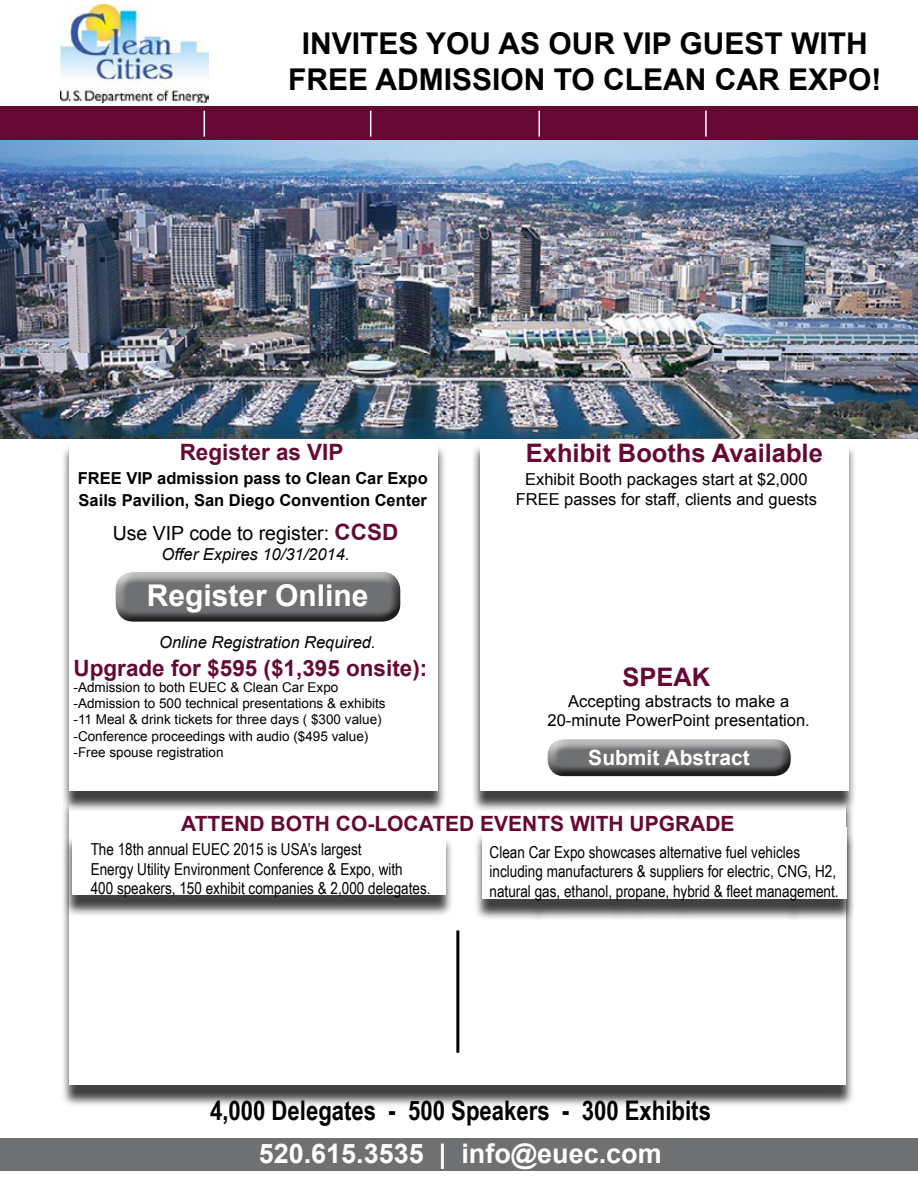
<style>
.page{position:relative;width:918px;height:1188px;background:#fff}
.page>*{position:absolute;margin:0;border:0;box-sizing:border-box;transform-origin:0 0}
.t1{font:700 30px "Arial";color:#000}
.t2{font:700 30px "Arial";color:#fff}
.t3{font:700 27px "Arial Narrow";color:#000}
.t4{font:700 27px "Arial";color:#fff}
.t5{font:700 25.5px "Arial";color:#650834}
.t6{font:700 22.5px "Arial";color:#650a35}
.t7{font:700 21px "Arial";color:#650834}
.t8{font:700 21px "Arial";color:#fff}
.t9{font:19.5px "Arial";color:#000}
.t10{font:16.5px "Arial Narrow";color:#000}
.t11{font:16.5px "Arial";color:#000}
.t12{font:700 16.5px/21.6px "Arial";color:#000}
.t13{font:italic 16.5px "Arial";color:#000}
.t14{font:13.5px "Arial";color:#000}
.s1{font-weight:700;font-size:22.5px;color:#650a35}
</style>
<div class="page">
<div style="left:61px;top:799px;width:793px;height:307px;background:#000;opacity:.75"></div>
<div style="left:70px;top:794px;width:776px;height:291px;background:#fff"></div>
<div style="left:471px;top:444px;width:386px;height:368px;background:#000;opacity:.75"></div>
<div style="left:480px;top:439px;width:368px;height:352px;background:#fff"></div>
<div style="left:0;top:1138px;width:918px;height:33px;background:#6f7072"></div>
<div style="left:61px;top:444px;width:386px;height:368px;background:#000;opacity:.75"></div>
<div style="left:69px;top:439px;width:369px;height:352px;background:#fff"></div>
<div style="left:64px;top:836px;width:390px;height:81px;background:#000;opacity:.75"></div>
<div style="left:72px;top:831px;width:374px;height:64px;background:#fff"></div>
<div style="left:0;top:106px;width:918px;height:35px;background:#650834"></div>
<svg style="left:204px;top:111px;width:1px;height:26px"></svg>
<svg style="left:370px;top:111px;width:1px;height:26px"></svg>
<hr style="left:538px;top:111px;width:2px;height:26px;background:#fff">
<hr style="left:705px;top:111px;width:2px;height:26px;background:#fff">
<div style="left:474px;top:832px;width:380px;height:90px;background:#000;opacity:.75"></div>
<div style="left:482px;top:827px;width:364px;height:72px;background:#fff"></div>
<hr style="left:456px;top:930px;width:3px;height:123px;background:#000">
<div style="left:541px;top:740px;width:261px;height:39px;background:#000;opacity:.75"></div>
<img style="left:60px;top:5px;width:149px;height:97px">
<div style="left:104px;top:563px;width:302px;height:57px;background:#fff;opacity:.75"></div>
<div style="left:110px;top:574px;width:302px;height:49px;background:#000;opacity:.75"></div>
<img style="left:0;top:140px;width:918px;height:299px">
<p class="t1" style="left:302px;top:23px;width:568px">INVITES YOU AS OUR VIP GUEST WITH</p>
<p class="t1" style="left:288px;top:59px;width:595px">FREE ADMISSION TO CLEAN CAR EXPO!</p>
<p class="t6" style="left:180px;top:437px;width:165px">Register as VIP</p>
<p class="t12" style="left:78px;top:468px;width:351px">FREE VIP admission pass to Clean Car Expo<br>Sails Pavilion, San Diego Convention Center</p>
<p class="t9" style="left:113px;top:520px;width:287px">Use VIP code to register: <span class="s1">CCSD</span></p>
<p class="t13" style="left:162px;top:543px;width:190px">Offer Expires 10/31/2014.</p>
<p class="t2" style="left:147px;top:575px;width:223px">Register Online</p>
<p class="t13" style="left:159px;top:631px;width:218px">Online Registration Required.</p>
<p class="t6" style="left:74px;top:653px;width:355px">Upgrade for $595 ($1,395 onsite):</p>
<p class="t14" style="left:74px;top:678px;width:266px">-Admission to both EUEC &amp; Clean Car Expo</p>
<p class="t14" style="left:74px;top:695px;width:314px">-Admission to 500 technical presentations &amp; exhibits</p>
<p class="t14" style="left:74px;top:711px;width:310px">-11 Meal &amp; drink tickets for three days ( $300 value)</p>
<p class="t14" style="left:74px;top:727px;width:296px">-Conference proceedings with audio ($495 value)</p>
<p class="t14" style="left:74px;top:743px;width:152px">-Free spouse registration</p>
<p class="t5" style="left:526px;top:436px;width:299px">Exhibit Booths Available</p>
<p class="t11" style="left:525px;top:469px;width:284px">Exhibit Booth packages start at $2,000</p>
<p class="t11" style="left:516px;top:489px;width:303px">FREE passes for staff, clients and guests</p>
<p class="t5" style="left:622px;top:660px;width:89px">SPEAK</p>
<p class="t11" style="left:568px;top:690px;width:223px">Accepting abstracts to make a</p>
<p class="t11" style="left:548px;top:710px;width:264px">20-minute PowerPoint presentation.</p>
<p class="t8" style="left:588px;top:743px;width:163px">Submit Abstract</p>
<p class="t7" style="left:181px;top:810px;width:555px">ATTEND BOTH CO-LOCATED EVENTS WITH UPGRADE</p>
<p class="t10" style="left:91px;top:837px;width:273px">The 18th annual EUEC 2015 is USA’s largest</p>
<p class="t10" style="left:91px;top:857px;width:314px">Energy Utility Environment Conference &amp; Expo, with</p>
<p class="t10" style="left:91px;top:876px;width:341px">400 speakers, 150 exhibit companies &amp; 2,000 delegates.</p>
<p class="t10" style="left:490px;top:840px;width:312px">Clean Car Expo showcases alternative fuel vehicles</p>
<p class="t10" style="left:490px;top:859px;width:348px">including manufacturers &amp; suppliers for electric, CNG, H2,</p>
<p class="t10" style="left:490px;top:879px;width:351px">natural gas, ethanol, propane, hybrid &amp; fleet management.</p>
<p class="t3" style="left:210px;top:1090px;width:502px">4,000 Delegates - 500 Speakers - 300 Exhibits</p>
<p class="t4" style="left:259px;top:1135px;width:405px">520.615.3535 | info@euec.com</p>
</div>
